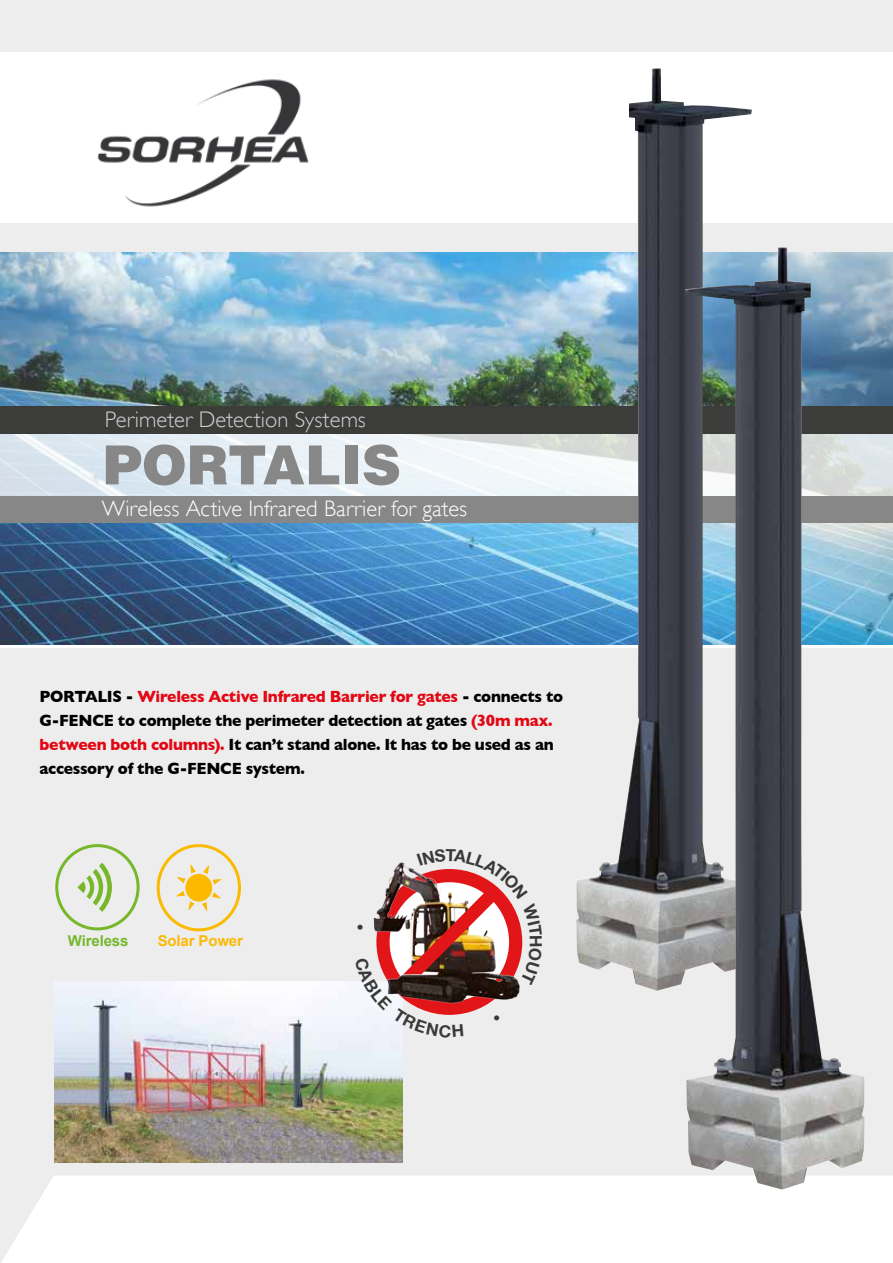
<style>
.page{position:relative;width:893px;height:1263px;background:#ededed}
.page>*{position:absolute;margin:0;border:0;box-sizing:border-box;transform-origin:0 0}
.t1{font:900 54px "Helvetica";color:#878787}
.t2{font:300 22.5px "Gill Sans";letter-spacing:.005em;color:#fff}
.t3{font:300 22.5px "Gill Sans";letter-spacing:.005em;color:#d0d0d0}
.t4{font:700 16.5px/24px "Gill Sans";letter-spacing:-.015em;color:#000;scale:.95 1}
.t5{font:700 15px "Arial";letter-spacing:-.01em;color:#fbb907}
.t6{font:700 15px "Arial";letter-spacing:-.01em;color:#76b72d}
.s1{color:#e30613}
</style>
<div class="page">
<div style="left:1px;top:52px;width:892px;height:170px;background:#fff"></div>
<div style="left:1px;top:1176px;width:892px;height:87px;background:#fff"></div>
<img style="left:97px;top:79px;width:212px;height:128px">
<img style="left:0;top:253px;width:893px;height:392px">
<hr style="left:0;top:645px;width:893px;height:2px;background:#fff">
<svg style="left:77px;top:863px;width:35px;height:49px"></svg>
<div style="left:55px;top:844px;width:85px;height:86px;border:3px solid #76b82a;border-radius:50%"></div>
<div style="left:157px;top:844px;width:84px;height:87px;border:3px solid #fbba00;border-radius:50%"></div>
<svg style="left:176px;top:864px;width:46px;height:47px"></svg>
<div style="left:0;top:406px;width:893px;height:28px;background:#3c3c3b"></div>
<svg style="left:1px;top:435px;width:892px;height:61px"></svg>
<div style="left:1px;top:496px;width:892px;height:26px;background:#878787"></div>
<img style="left:576px;top:68px;width:176px;height:923px">
<img style="left:685px;top:247px;width:180px;height:942px">
<img style="left:54px;top:981px;width:349px;height:181px">
<img style="left:333px;top:981px;width:22px;height:25px">
<svg style="left:355px;top:862px;width:168px;height:175px"></svg>
<h2 class="t3" style="left:105px;top:406px;width:263px">Perimeter Detection Systems</h2>
<h1 class="t1" style="left:103px;top:430px;width:300px">PORTALIS</h1>
<h2 class="t2" style="left:102px;top:495px;width:367px">Wireless Active Infrared Barrier for gates</h2>
<p class="t4" style="left:40px;top:684px;width:553px">PORTALIS - <span class="s1">Wireless Active Infrared Barrier for gates</span> - connects to G-FENCE to complete the perimeter detection at gates <span class="s1">(30m max. between both columns).</span> It can’t stand alone. It has to be used as an accessory of the G-FENCE system.</p>
<p class="t6" style="left:68px;top:930px;width:62px">Wireless</p>
<p class="t5" style="left:158px;top:930px;width:87px">Solar Power</p>
</div>
